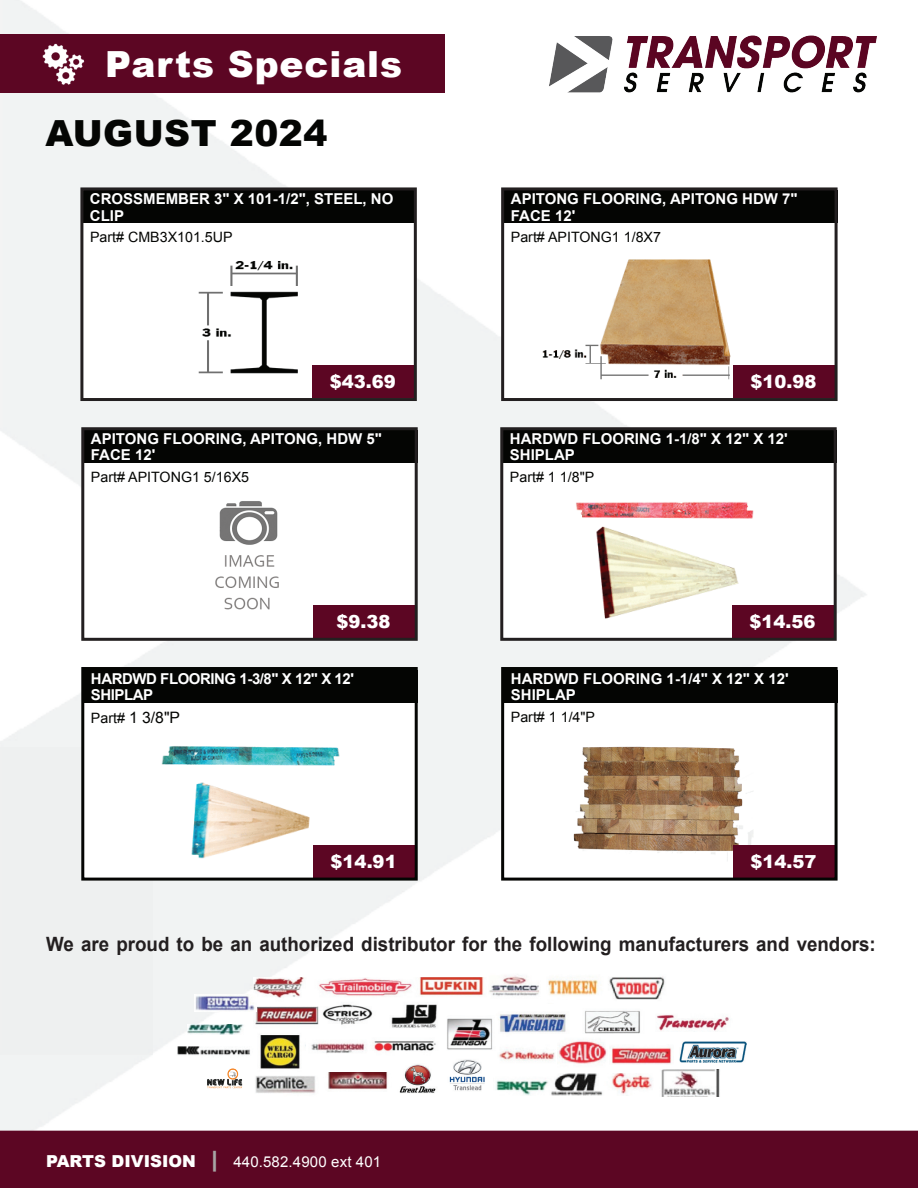
<style>
.page{position:relative;width:918px;height:1188px;background:#fff}
.page>*{position:absolute;margin:0;border:0;box-sizing:border-box;transform-origin:0 0}
.t1{font:900 36px "Arial";letter-spacing:.025em;color:#fff}
.t2{font:900 36px "Arial";letter-spacing:.015em;color:#040503}
.t3{font:700 19.65px "Arial";color:#231f20;scale:.95 1}
.t4{font:900 18px "Arial";color:#fff}
.t5{font:15.75px "Arial";color:#040503}
.t6{font:700 15px/16.5px "Arial";color:#fff}
.t7{font:700 15px/16.5px "Arial";letter-spacing:-.03em;color:#fff}
.t8{font:15px "Arial";letter-spacing:.01em;color:#fff}
.t9{font:14.25px "Arial";color:#040503}
.s1{font-size:14.25px}
.s2{font-weight:900;font-size:16.5px}
.s3{font-weight:900;font-size:22.5px;color:#a7a5a4}
</style>
<div class="page">
<img style="left:0;top:0;width:866px;height:1052px">
<img style="left:0;top:747px;width:153px;height:384px">
<img style="left:496px;top:1073px;width:156px;height:23px">
<img style="left:328px;top:1072px;width:60px;height:18px">
<img style="left:255px;top:1076px;width:61px;height:17px">
<img style="left:253px;top:978px;width:243px;height:91px">
<img style="left:547px;top:975px;width:150px;height:29px">
<img style="left:496px;top:1009px;width:149px;height:28px">
<img style="left:497px;top:1042px;width:59px;height:19px">
<img style="left:187px;top:1024px;width:58px;height:10px">
<img style="left:174px;top:1042px;width:81px;height:15px">
<img style="left:306px;top:1037px;width:62px;height:27px">
<img style="left:447px;top:1057px;width:41px;height:34px">
<img style="left:195px;top:995px;width:61px;height:16px">
<img style="left:397px;top:1063px;width:41px;height:30px">
<img style="left:207px;top:1068px;width:36px;height:21px">
<img style="left:679px;top:1042px;width:68px;height:20px">
<img style="left:653px;top:1011px;width:80px;height:21px">
<img style="left:489px;top:974px;width:52px;height:29px">
<img style="left:661px;top:1069px;width:59px;height:27px">
<img style="left:610px;top:1044px;width:63px;height:20px">
<img style="left:557px;top:1037px;width:50px;height:27px">
<div style="left:0;top:1131px;width:918px;height:57px;background:#5c0623"></div>
<div style="left:503px;top:670px;width:331px;height:208px;background:#fff"></div>
<img style="left:573px;top:746px;width:180px;height:115px">
<div style="left:504px;top:670px;width:334px;height:33px;background:#040503"></div>
<div style="left:733px;top:845px;width:102px;height:33px;background:#5c0623"></div>
<div style="left:501px;top:667px;width:337px;height:214px;border:3px solid #040503"></div>
<div style="left:84px;top:670px;width:331px;height:208px;background:#fff"></div>
<img style="left:161px;top:746px;width:179px;height:113px">
<div style="left:84px;top:670px;width:334px;height:33px;background:#040503"></div>
<div style="left:313px;top:845px;width:103px;height:33px;background:#5c0623"></div>
<div style="left:81px;top:667px;width:337px;height:214px;border:3px solid #040503"></div>
<div style="left:503px;top:430px;width:331px;height:208px;background:#fff"></div>
<img style="left:576px;top:502px;width:178px;height:117px">
<div style="left:503px;top:430px;width:334px;height:33px;background:#040503"></div>
<div style="left:732px;top:605px;width:103px;height:33px;background:#5c0623"></div>
<div style="left:500px;top:427px;width:337px;height:214px;border:3px solid #231f20"></div>
<div style="left:84px;top:430px;width:331px;height:208px;background:#fff"></div>
<img style="left:215px;top:501px;width:64px;height:109px">
<div style="left:84px;top:430px;width:334px;height:33px;background:#040503"></div>
<div style="left:313px;top:605px;width:103px;height:33px;background:#5c0623"></div>
<div style="left:81px;top:427px;width:337px;height:214px;border:3px solid #231f20"></div>
<div style="left:504px;top:191px;width:331px;height:207px;background:#fff"></div>
<img style="left:542px;top:259px;width:189px;height:121px">
<div style="left:504px;top:190px;width:334px;height:33px;background:#040503"></div>
<div style="left:733px;top:365px;width:102px;height:33px;background:#5c0623"></div>
<div style="left:501px;top:187px;width:337px;height:214px;border:3px solid #231f20"></div>
<div style="left:83px;top:191px;width:331px;height:207px;background:#fff"></div>
<img style="left:198px;top:261px;width:100px;height:113px">
<div style="left:83px;top:191px;width:331px;height:32px;background:#040503"></div>
<div style="left:312px;top:365px;width:102px;height:33px;background:#5c0623"></div>
<div style="left:80px;top:187px;width:337px;height:214px;border:3px solid #231f20"></div>
<div style="left:0;top:34px;width:445px;height:58px;background:#5c0623"></div>
<img style="left:42px;top:43px;width:43px;height:42px">
<img style="left:542px;top:35px;width:335px;height:57px">
<h1 class="t1" style="left:105px;top:38px;width:298px">Parts Specials</h1>
<h1 class="t2" style="left:45px;top:107px;width:284px">AUGUST 2024</h1>
<p class="t6" style="left:90px;top:191px;width:305px">CROSSMEMBER 3" X 101-1/2", STEEL, NO<br>CLIP</p>
<p class="t9" style="left:90px;top:228px;width:144px">Part# CMB3X101.5UP</p>
<p class="t6" style="left:511px;top:191px;width:288px">APITONG FLOORING, APITONG HDW 7"<br>FACE 12'</p>
<p class="t9" style="left:511px;top:228px;width:152px">Part# APITONG1 1/8X7</p>
<p class="t4" style="left:330px;top:369px;width:68px">$43.69</p>
<p class="t4" style="left:751px;top:369px;width:68px">$10.98</p>
<p class="t6" style="left:91px;top:431px;width:293px">APITONG FLOORING, APITONG, HDW 5"<br>FACE 12'</p>
<p class="t9" style="left:91px;top:468px;width:160px">Part# APITONG1 5/16X5</p>
<p class="t6" style="left:510px;top:431px;width:279px">HARDWD FLOORING 1-1/8" X 12" X 12'<br>SHIPLAP</p>
<p class="t9" style="left:510px;top:468px;width:86px">Part# 1 1/8"P</p>
<p class="t4" style="left:337px;top:608px;width:56px">$9.38</p>
<p class="t4" style="left:750px;top:608px;width:68px">$14.56</p>
<p class="t7" style="left:91px;top:671px;width:264px">HARDWD FLOORING 1-3/8" X 12" X 12'<br>SHIPLAP</p>
<p class="t5" style="left:91px;top:707px;width:91px"><span class="s1">Part#</span> 1 3/8"P</p>
<p class="t6" style="left:511px;top:671px;width:279px">HARDWD FLOORING 1-1/4" X 12" X 12'<br>SHIPLAP</p>
<p class="t9" style="left:511px;top:708px;width:86px">Part# 1 1/4"P</p>
<p class="t4" style="left:331px;top:848px;width:68px">$14.91</p>
<p class="t4" style="left:751px;top:848px;width:68px">$14.57</p>
<h2 class="t3" style="left:46px;top:931px;width:875px">We are proud to be an authorized distributor for the following manufacturers and vendors:</h2>
<p class="t8" style="left:46px;top:1152px;width:337px"><span class="s2">PARTS DIVISION</span> <span class="s3">|</span> 440.582.4900 ext 401</p>
</div>
